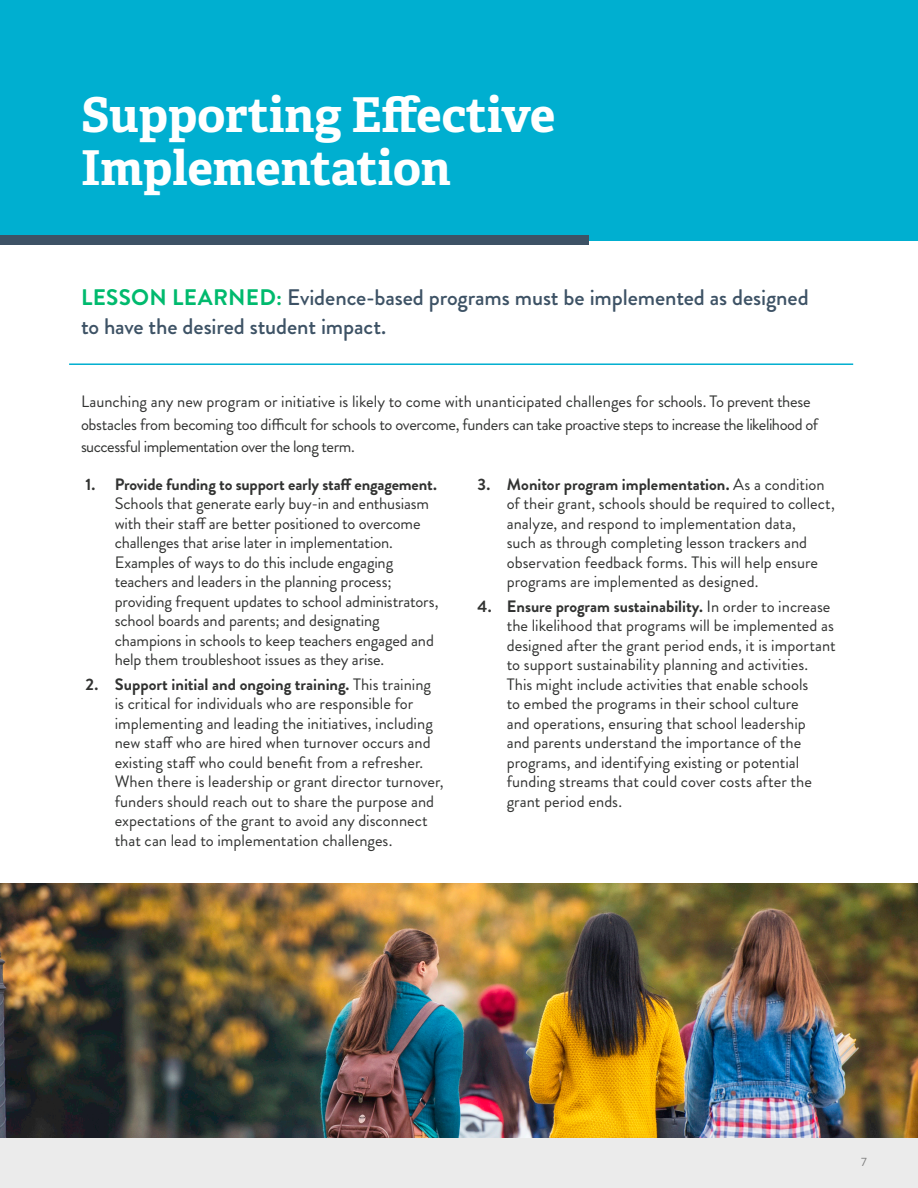
<style>
.page{position:relative;width:918px;height:1188px;background:#fff}
.page>*{position:absolute;margin:0;border:0;box-sizing:border-box;transform-origin:0 0}
.t1{font:700 48px/52.5px "Adelle";color:#fff}
.intro{font:500 22.5px/28.5px "Brandon Grotesque";letter-spacing:-.005em;color:#3d5265}
.t2{font:16.5px/19.5px "Brandon Grotesque";letter-spacing:-.005em;color:#323332}
.t3{font:12px "Brandon Grotesque";color:#7d7d7d}
.s1{font-weight:700;color:#00ba6e}
.s2{font-weight:700}
</style>
<div class="page">
<div style="left:0;top:0;width:918px;height:241px;background:#00afd0"></div>
<div style="left:0;top:235px;width:588px;height:9px;background:#3d5265"></div>
<img style="left:0;top:883px;width:918px;height:256px">
<div style="left:0;top:1139px;width:918px;height:49px;background:#ebebeb"></div>
<hr style="left:69px;top:363px;width:784px;height:2px;background:#00afd0">
<h1 class="t1" style="left:81px;top:89px;width:476px">Supporting Effective<br>Implementation</h1>
<p class="intro" style="left:81px;top:284px;width:729px"><span class="s1">LESSON LEARNED:</span> Evidence-based programs must be implemented as designed to have the desired student impact.</p>
<p class="t2" style="left:81px;top:390px;width:739px;line-height:22.5px">Launching any new program or initiative is likely to come with unanticipated challenges for schools. To prevent these obstacles from becoming too difficult for schools to overcome, funders can take proactive steps to increase the likelihood of successful implementation over the long term.</p>
<p class="t2" style="left:115px;top:475px;width:325px;text-indent:-29px"><span class="s2">1. Provide funding to support early staff engagement.<br></span>Schools that generate early buy-in and enthusiasm with their staff are better positioned to overcome challenges that arise later in implementation.<br>Examples of ways to do this include engaging teachers and leaders in the planning process; providing frequent updates to school administrators, school boards and parents; and designating champions in schools to keep teachers engaged and help them troubleshoot issues as they arise.</p>
<p class="t2" style="left:115px;top:674px;width:330px;text-indent:-29px"><span class="s2">2. Support initial and ongoing training.</span> This training is critical for individuals who are responsible for implementing and leading the initiatives, including new staff who are hired when turnover occurs and existing staff who could benefit from a refresher.<br>When there is leadership or grant director turnover, funders should reach out to share the purpose and expectations of the grant to avoid any disconnect that can lead to implementation challenges.</p>
<p class="t2" style="left:507px;top:475px;width:330px;text-indent:-29px"><span class="s2">3. Monitor program implementation.</span> As a condition of their grant, schools should be required to collect, analyze, and respond to implementation data,<br>such as through completing lesson trackers and observation feedback forms. This will help ensure programs are implemented as designed.</p>
<p class="t2" style="left:507px;top:596px;width:330px;text-indent:-29px"><span class="s2">4. Ensure program sustainability.</span> In order to increase the likelihood that programs will be implemented as designed after the grant period ends, it is important to support sustainability planning and activities.<br>This might include activities that enable schools<br>to embed the programs in their school culture<br>and operations, ensuring that school leadership<br>and parents understand the importance of the programs, and identifying existing or potential funding streams that could cover costs after the grant period ends.</p>
<p class="t3" style="left:861px;top:1154px;width:7px">7</p>
</div>
